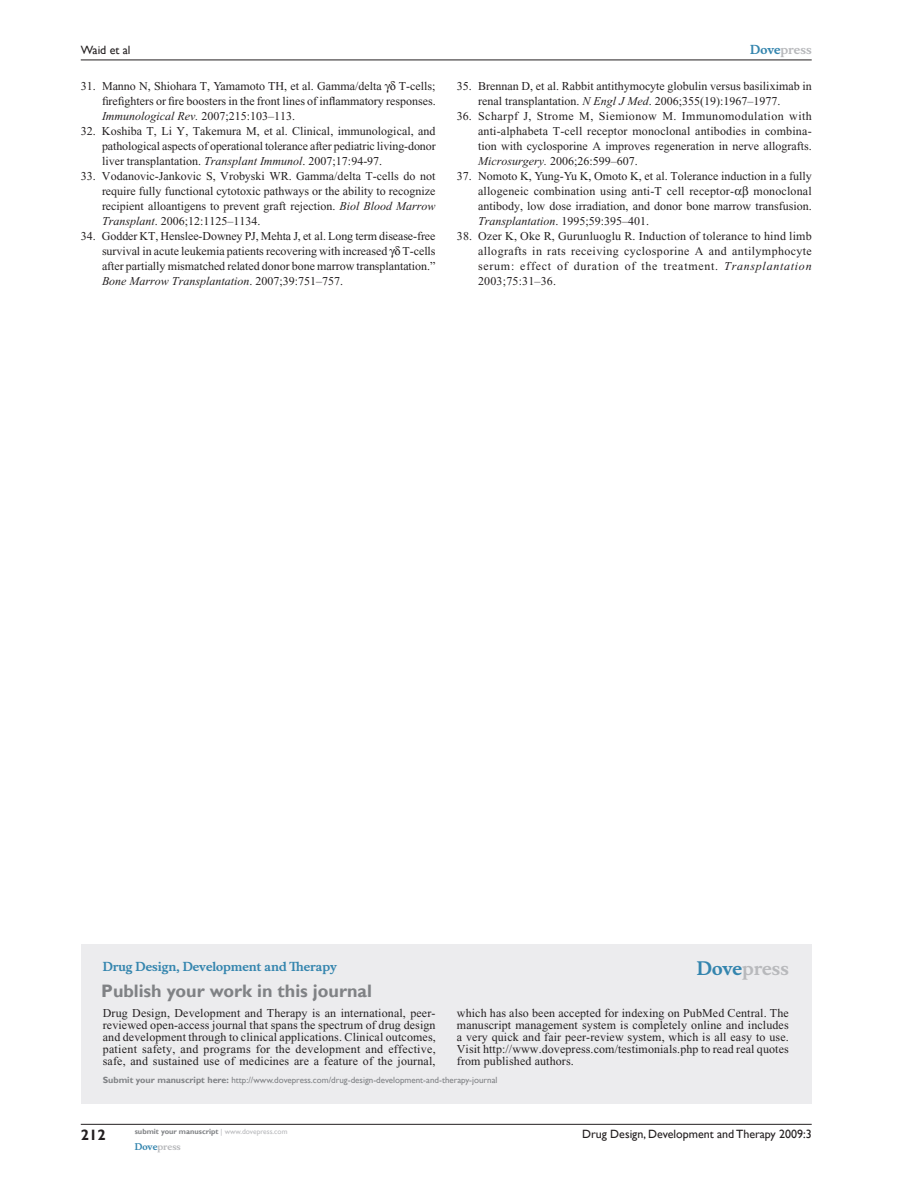
<style>
.page{position:relative;width:918px;height:1188px;background:#fff}
.page>*{position:absolute;margin:0;border:0;box-sizing:border-box;transform-origin:0 0}
.t1{font:700 18px "Gill Sans";color:#808285}
.t2{font:700 18px "Musee";color:#b8b9bc}
.t3{font:700 15px "Gill Sans";color:#231f20}
.t4{font:12px/15px "Times New Roman";color:#231f20;text-align:justify}
.t5{font:12px "Gill Sans";color:#231f20}
.t6{font:700 12px "Musee";color:#3485ae}
.t7{font:700 12px "Musee";color:#b8b9bc}
.t8{font:9px "Gill Sans";color:#808285}
.t9{font:700 9px "Musee";color:#b8b9bc}
.t10{font:700 7.5px "Gill Sans";color:#808285}
.s1{color:#3485ae}
.s2{font-style:italic}
.s3{font-weight:700}
.s4{font-weight:400;color:#b8b9bc}
</style>
<div class="page">
<div style="left:81px;top:944px;width:731px;height:159px;background:#ececee"></div>
<hr style="left:81px;top:1124px;width:731px;height:1px;background:#231f20">
<hr style="left:81px;top:60px;width:731px;height:1px;background:#231f20">
<p class="t5" style="left:81px;top:43px;width:51px">Waid et al</p>
<p class="t7" style="left:750px;top:43px;width:63px"><span class="s1">Dove</span>press</p>
<p class="t4" style="left:102px;top:79px;width:335px;text-indent:297px">T-cells; firefighters or fire boosters in the front lines of inflammatory responses.<br><span class="s2">Immunological Rev.</span> 2007;215:103–113.</p>
<p class="t4" style="left:102px;top:124px;width:335px;text-indent:-21px">32. Koshiba T, Li Y, Takemura M, et al. Clinical, immunological, and pathological aspects of operational tolerance after pediatric living-donor liver transplantation. <span class="s2">Transplant Immunol</span>. 2007;17:94-97.</p>
<p class="t4" style="left:102px;top:169px;width:335px;text-indent:-21px">33. Vodanovic-Jankovic S, Vrobyski WR. Gamma/delta T-cells do not require fully functional cytotoxic pathways or the ability to recognize recipient alloantigens to prevent graft rejection. <span class="s2">Biol Blood Marrow Transplant</span>. 2006;12:1125–1134.</p>
<p class="t4" style="left:102px;top:229px;width:335px;text-indent:-21px">34. Godder KT, Henslee-Downey PJ, Mehta J, et al. Long term disease-free survival in acute leukemia patients recovering with increased</p>
<p class="t4" style="left:81px;top:79px;width:302px">31. Manno N, Shiohara T, Yamamoto TH, et al. Gamma/delta</p>
<p class="t4" style="left:102px;top:244px;width:335px;text-indent:301px">T-cells after partially mismatched related donor bone marrow transplantation.” <span class="s2">Bone Marrow Transplantation</span>. 2007;39:751–757.</p>
<p class="t4" style="left:478px;top:79px;width:335px;text-indent:-21px">35. Brennan D, et al. Rabbit antithymocyte globulin versus basiliximab in renal transplantation. <span class="s2">N Engl J Med</span>. 2006;355(19):1967–1977.</p>
<p class="t4" style="left:478px;top:109px;width:335px;text-indent:-21px">36. Scharpf J, Strome M, Siemionow M. Immunomodulation with anti-alphabeta T-cell receptor monoclonal antibodies in combina&shy;tion with cyclosporine A improves regeneration in nerve allografts.<br><span class="s2">Microsurgery.</span> 2006;26:599–607.</p>
<p class="t4" style="left:478px;top:169px;width:335px;text-indent:-21px">37. Nomoto K, Yung-Yu K, Omoto K, et al. Tolerance induction in a fully allogeneic combination using anti-T cell receptor-</p>
<p class="t4" style="left:478px;top:184px;width:335px;text-indent:275px">monoclonal antibody, low dose irradiation, and donor bone marrow transfusion.<br><span class="s2">Transplantation</span>. 1995;59:395–401.</p>
<p class="t4" style="left:478px;top:229px;width:335px;text-indent:-21px">38. Ozer K, Oke R, Gurunluoglu R. Induction of tolerance to hind limb allografts in rats receiving cyclosporine A and antilymphocyte serum: effect of duration of the treatment. <span class="s2">Transplantation </span>2003;75:31–36.</p>
<p class="t6" style="left:103px;top:959px;width:236px">Drug Design, Development and Therapy</p>
<h1 class="t1" style="left:101px;top:980px;width:272px">Publish your work in this journal</h1>
<h1 class="t2" style="left:697px;top:958px;width:94px"><span class="s1">Dove</span>press</h1>
<p class="t4" style="left:103px;top:1007px;width:335px;line-height:12px">Drug Design, Development and Therapy is an international, peer&shy;reviewed open-access journal that spans the spectrum of drug design and development through to clinical applications. Clinical outcomes, patient safety, and programs for the development and effective, safe, and sustained use of medicines are a feature of the journal,</p>
<p class="t4" style="left:457px;top:1007px;width:333px;line-height:12px">which has also been accepted for indexing on PubMed Central. The manuscript management system is completely online and includes a very quick and fair peer-review system, which is all easy to use.<br>Visit http://www.dovepress.com/testimonials.php to read real quotes from published authors.</p>
<p class="t8" style="left:103px;top:1075px;width:396px"><span class="s3">Submit your manuscript here:</span> http://www.dovepress.com/drug-design-development-and-therapy-journal</p>
<p class="t3" style="left:81px;top:1126px;width:26px">212</p>
<p class="t10" style="left:135px;top:1127px;width:154px">submit your manuscript <span class="s4">| www.dovepress.com</span></p>
<p class="t9" style="left:135px;top:1141px;width:48px"><span class="s1">Dove</span>press</p>
<p class="t5" style="left:582px;top:1127px;width:231px">Drug Design, Development and Therapy 2009:3</p>
</div>
